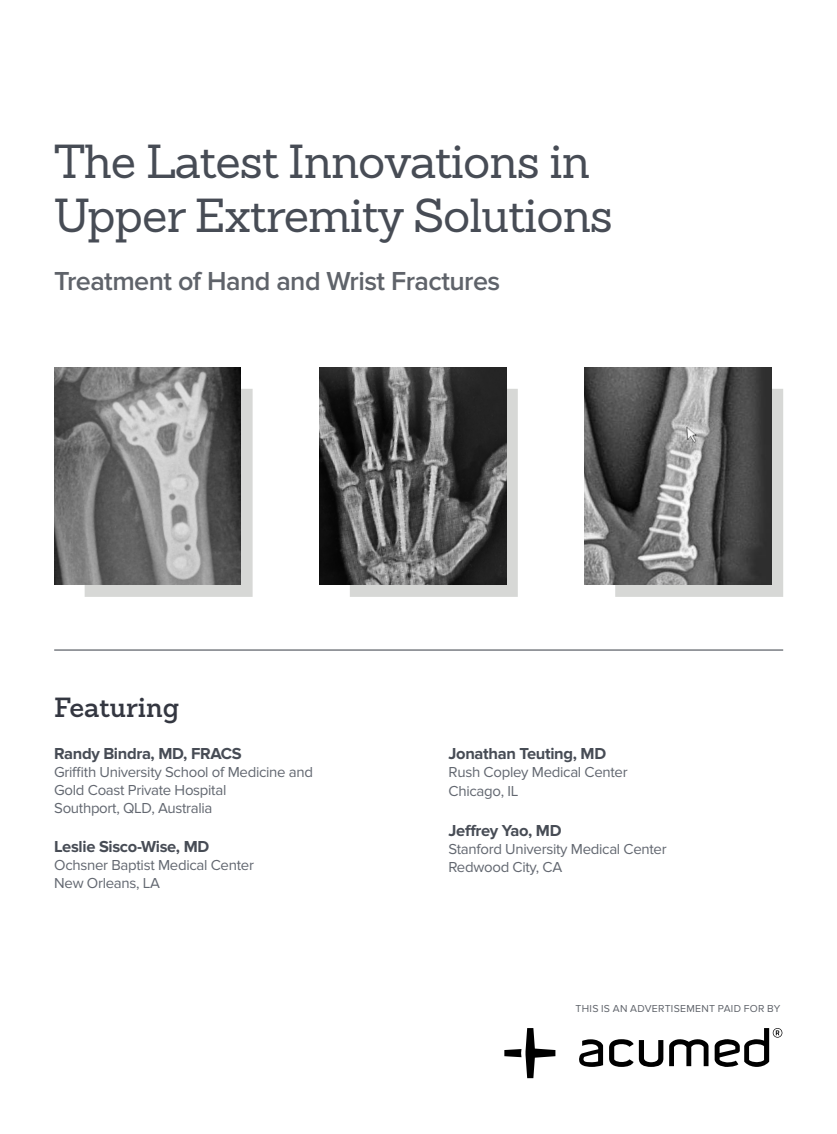
<style>
.page{position:relative;width:837px;height:1134px;background:#fff}
.page>*{position:absolute;margin:0;border:0;box-sizing:border-box;transform-origin:0 0}
.t1{font:46.5px/54px "Sanchez Slab";letter-spacing:-.02em;color:#474c55}
.t2{font:600 27px "Proxima Nova";letter-spacing:-.02em;color:#5f636a}
.t3{font:600 27px "Sanchez Slab";color:#343741}
.t4{font:700 16.5px "Proxima Nova";letter-spacing:-.02em;color:#474c55}
.t5{font:15px/18px "Proxima Nova";letter-spacing:-.02em;color:#626770}
.t6{font:10.5px "Proxima Nova";letter-spacing:.025em;color:#5f636a}
</style>
<div class="page">
<div style="left:85px;top:389px;width:168px;height:208px;background:#d7d8d6;border:2px solid #d7d8d6"></div>
<img style="left:54px;top:367px;width:187px;height:218px">
<div style="left:350px;top:389px;width:168px;height:208px;background:#d7d8d6"></div>
<img style="left:319px;top:367px;width:187px;height:218px">
<div style="left:615px;top:389px;width:168px;height:208px;background:#d7d8d6"></div>
<img style="left:585px;top:367px;width:186px;height:218px">
<hr style="left:54px;top:649px;width:729px;height:2px;background:#797d82">
<svg style="left:504px;top:1028px;width:51px;height:50px"></svg>
<svg style="left:669px;top:1039px;width:40px;height:27px"></svg>
<svg style="left:579px;top:1039px;width:24px;height:28px"></svg>
<svg style="left:609px;top:1039px;width:54px;height:28px"></svg>
<svg style="left:715px;top:1028px;width:67px;height:39px"></svg>
<h1 class="t1" style="left:54px;top:134px;width:560px">The Latest Innovations in<br>Upper Extremity Solutions</h1>
<h2 class="t2" style="left:54px;top:265px;width:448px">Treatment of Hand and Wrist Fractures</h2>
<h2 class="t3" style="left:54px;top:690px;width:127px">Featuring</h2>
<p class="t4" style="left:54px;top:744px;width:189px">Randy Bindra, MD, FRACS</p>
<p class="t5" style="left:54px;top:763px;width:260px">Griffith University School of Medicine and<br>Gold Coast Private Hospital<br>Southport, QLD, Australia</p>
<p class="t4" style="left:54px;top:837px;width:157px">Leslie Sisco-Wise, MD</p>
<p class="t5" style="left:54px;top:857px;width:201px">Ochsner Baptist Medical Center<br>New Orleans, LA</p>
<p class="t4" style="left:449px;top:744px;width:159px">Jonathan Teuting, MD</p>
<p class="t5" style="left:449px;top:762px;width:181px;line-height:19.5px">Rush Copley Medical Center<br>Chicago, IL</p>
<p class="t4" style="left:449px;top:821px;width:114px">Jeffrey Yao, MD</p>
<p class="t5" style="left:449px;top:840px;width:220px">Stanford University Medical Center<br>Redwood City, CA</p>
<p class="t6" style="left:576px;top:1002px;width:206px">THIS IS AN ADVERTISEMENT PAID FOR BY</p>
</div>
